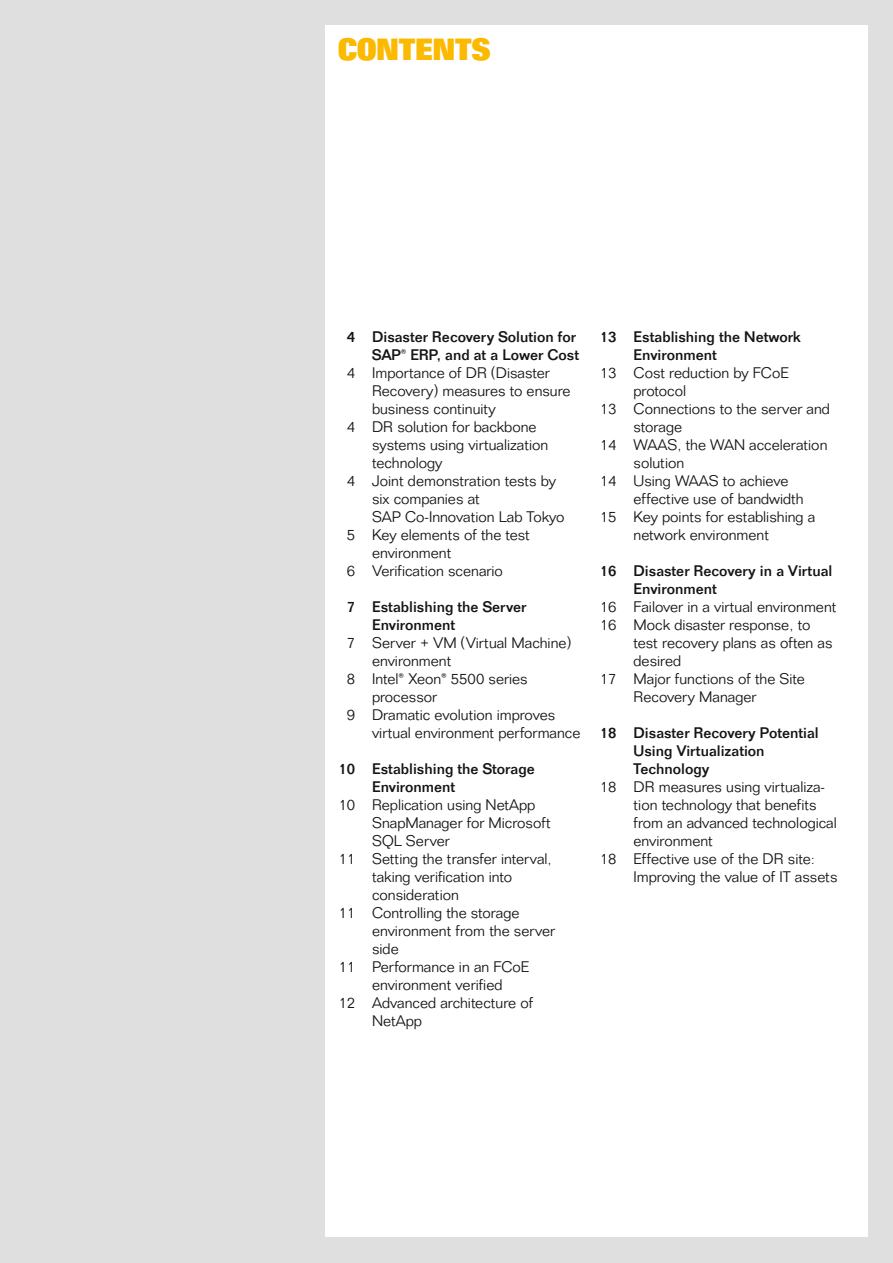
<style>
.page{position:relative;width:893px;height:1263px;background:#dfdfdf}
.page>*{position:absolute;margin:0;border:0;box-sizing:border-box;transform-origin:0 0}
.t1{font:30px "SAP Sans 2007 Extra Bold Cond";color:#fbb900}
.t2{font:300 15px/18px "SAP Sans 2007";color:#141515}
.t3{font:500 15px/18px "SAP Sans 2007";color:#141515}
</style>
<div class="page">
<div style="left:325px;top:26px;width:542px;height:1211px;background:#fff"></div>
<h1 class="t1" style="left:338px;top:31px;width:154px">CONTENTS</h1>
<p class="t3" style="left:347px;top:328px;width:234px;text-align:right">4 Disaster Recovery Solution for<br>SAP® ERP, and at a Lower Cost</p>
<p class="t2" style="left:347px;top:364px;width:205px">4 Importance of DR (Disaster</p>
<p class="t2" style="left:372px;top:382px;width:200px">Recovery) measures to ensure</p>
<p class="t2" style="left:372px;top:400px;width:125px">business continuity</p>
<p class="t2" style="left:347px;top:418px;width:191px">4 DR solution for backbone</p>
<p class="t2" style="left:372px;top:436px;width:178px">systems using virtualization</p>
<p class="t2" style="left:372px;top:454px;width:72px">technology</p>
<p class="t2" style="left:347px;top:472px;width:211px">4 Joint demonstration tests by</p>
<p class="t2" style="left:372px;top:490px;width:109px">six companies at</p>
<p class="t2" style="left:372px;top:508px;width:194px">SAP Co-Innovation Lab Tokyo</p>
<p class="t2" style="left:347px;top:526px;width:185px">5 Key elements of the test</p>
<p class="t2" style="left:372px;top:544px;width:81px">environment</p>
<p class="t2" style="left:347px;top:562px;width:158px">6 Verification scenario</p>
<p class="t3" style="left:372px;top:598px;width:156px;text-indent:-25px">7 Establishing the Server<br>Environment</p>
<p class="t2" style="left:347px;top:634px;width:226px">7 Server + VM (Virtual Machine)</p>
<p class="t2" style="left:372px;top:652px;width:81px">environment</p>
<p class="t2" style="left:347px;top:670px;width:183px">8 Intel® Xeon® 5500 series</p>
<p class="t2" style="left:372px;top:688px;width:67px">processor</p>
<p class="t2" style="left:347px;top:706px;width:210px">9 Dramatic evolution improves</p>
<p class="t2" style="left:372px;top:724px;width:210px">virtual environment performance</p>
<p class="t3" style="left:372px;top:760px;width:164px;text-indent:-34px">10 Establishing the Storage<br>Environment</p>
<p class="t2" style="left:338px;top:796px;width:198px">10 Replication using NetApp</p>
<p class="t2" style="left:372px;top:814px;width:180px">SnapManager for Microsoft</p>
<p class="t2" style="left:372px;top:832px;width:79px">SQL Server</p>
<p class="t2" style="left:338px;top:850px;width:215px">11 Setting the transfer interval,</p>
<p class="t2" style="left:372px;top:868px;width:142px">taking verification into</p>
<p class="t2" style="left:372px;top:886px;width:88px">consideration</p>
<p class="t2" style="left:338px;top:904px;width:183px">11 Controlling the storage</p>
<p class="t2" style="left:372px;top:922px;width:185px">environment from the server</p>
<p class="t2" style="left:372px;top:940px;width:28px">side</p>
<p class="t2" style="left:338px;top:958px;width:192px">11 Performance in an FCoE</p>
<p class="t2" style="left:372px;top:976px;width:132px">environment verified</p>
<p class="t2" style="left:338px;top:994px;width:196px">12 Advanced architecture of</p>
<p class="t2" style="left:372px;top:1012px;width:51px">NetApp</p>
<p class="t3" style="left:634px;top:328px;width:169px;text-indent:-34px">13 Establishing the Network<br>Environment</p>
<p class="t2" style="left:600px;top:364px;width:190px">13 Cost reduction by FCoE</p>
<p class="t2" style="left:634px;top:382px;width:54px">protocol</p>
<p class="t2" style="left:600px;top:400px;width:231px">13 Connections to the server and</p>
<p class="t2" style="left:634px;top:418px;width:50px">storage</p>
<p class="t2" style="left:600px;top:436px;width:229px">14 WAAS, the WAN acceleration</p>
<p class="t2" style="left:634px;top:454px;width:52px">solution</p>
<p class="t2" style="left:600px;top:472px;width:190px">14 Using WAAS to achieve</p>
<p class="t2" style="left:634px;top:490px;width:171px">effective use of bandwidth</p>
<p class="t2" style="left:600px;top:508px;width:217px">15 Key points for establishing a</p>
<p class="t2" style="left:634px;top:526px;width:137px">network environment</p>
<p class="t3" style="left:634px;top:562px;width:200px;text-indent:-34px">16 Disaster Recovery in a Virtual<br>Environment</p>
<p class="t2" style="left:600px;top:598px;width:238px">16 Failover in a virtual environment<br>16 Mock disaster response, to</p>
<p class="t2" style="left:634px;top:634px;width:200px">test recovery plans as often as</p>
<p class="t2" style="left:634px;top:652px;width:49px">desired</p>
<p class="t2" style="left:600px;top:670px;width:207px">17 Major functions of the Site</p>
<p class="t2" style="left:634px;top:688px;width:124px">Recovery Manager</p>
<p class="t3" style="left:634px;top:724px;width:187px;text-indent:-34px">18 Disaster Recovery Potential<br>Using Virtualization<br>Technology</p>
<p class="t2" style="left:600px;top:778px;width:227px">18 DR measures using virtualiza-</p>
<p class="t2" style="left:634px;top:796px;width:185px">tion technology that benefits</p>
<p class="t2" style="left:634px;top:814px;width:205px">from an advanced technological</p>
<p class="t2" style="left:634px;top:832px;width:81px">environment</p>
<p class="t2" style="left:600px;top:850px;width:217px">18 Effective use of the DR site:</p>
<p class="t2" style="left:634px;top:868px;width:205px">Improving the value of IT assets</p>
</div>
